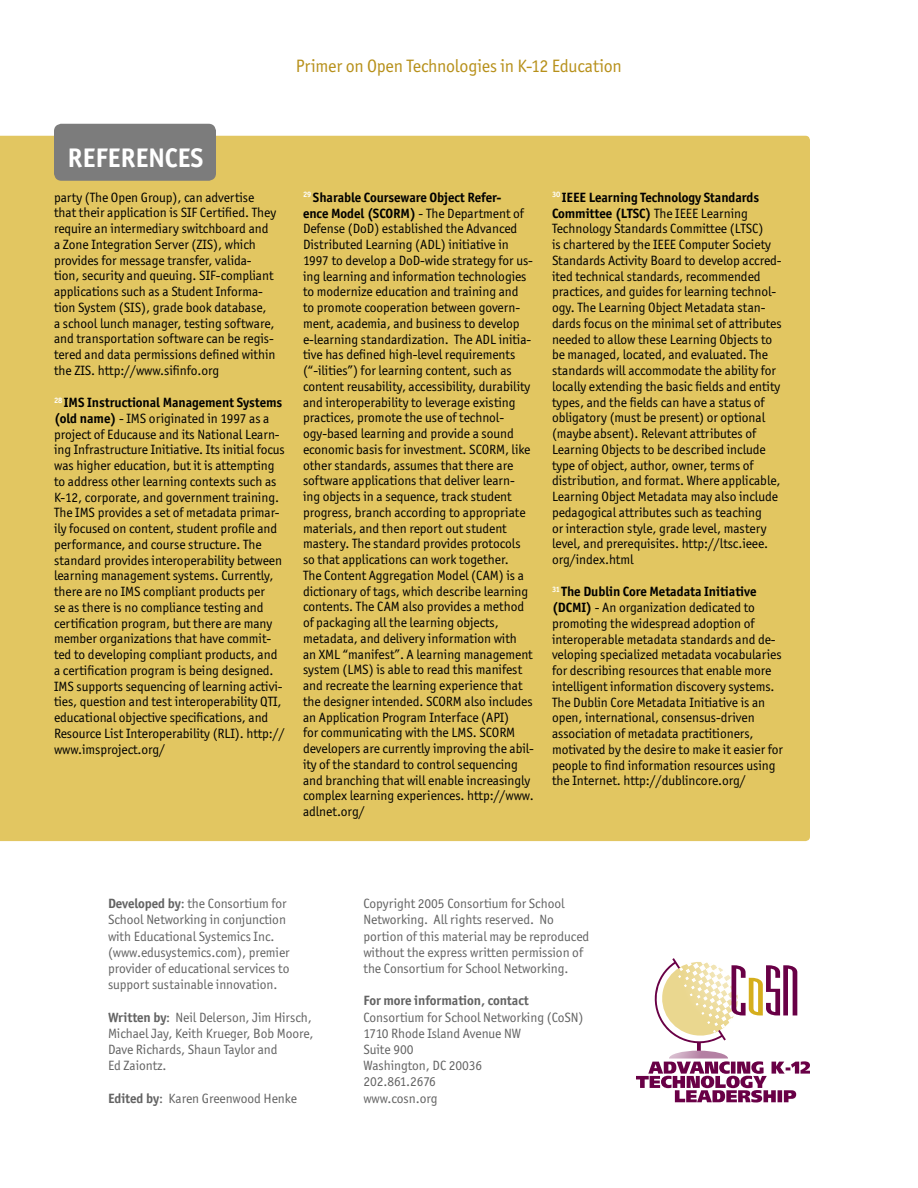
<style>
.page{position:relative;width:918px;height:1188px;background:#fff}
.page>*{position:absolute;margin:0;border:0;box-sizing:border-box;transform-origin:0 0}
.Box_-_Title{font:700 27px "Officina San ITC";color:#fff}
.t1{font:18px "Officina San ITC";letter-spacing:-.015em;color:#b7901a}
.Box_-_References{font:13.5px/15.8px "Officina San ITC";letter-spacing:-.005em;color:#000}
.t2{font:13.5px/16.2px "Officina San ITC";letter-spacing:-.005em;color:#636363}
.t3{font:700 13.5px "Officina San ITC";letter-spacing:-.005em;color:#636363}
.s1{font-weight:700}
</style>
<div class="page">
<svg style="left:636px;top:958px;width:174px;height:144px"></svg>
<div style="left:0;top:136px;width:810px;height:705px;background:#e2c661"></div>
<div style="left:54px;top:124px;width:162px;height:57px;background:#7c7c7c"></div>
<h2 class="t1" style="left:296px;top:56px;width:327px">Primer on Open Technologies in K-12 Education</h2>
<p class="Box_-_Title" style="left:68px;top:141px;width:137px">REFERENCES</p>
<p class="Box_-_References" style="left:54px;top:189px;width:224px">party (The Open Group), can advertise that their application is SIF Certified. They require an intermediary switchboard and a Zone Integration Server (ZIS), which provides for message transfer, valida&shy;tion, security and queuing. SIF-compliant applications such as a Student Informa&shy;tion System (SIS), grade book database, a school lunch manager, testing software, and transportation software can be regis&shy;tered and data permissions defined within the ZIS. http://www.sifinfo.org</p>
<p class="Box_-_References" style="left:54px;top:395px;width:232px"><sup>28</sup> <span class="s1">IMS Instructional Management Systems (old name)</span> - IMS originated in 1997 as a project of Educause and its National Learn&shy;ing Infrastructure Initiative. Its initial focus was higher education, but it is attempting to address other learning contexts such as K-12, corporate, and government training.<br>The IMS provides a set of metadata primar&shy;ily focused on content, student profile and performance, and course structure. The standard provides interoperability between learning management systems. Currently, there are no IMS compliant products per<br>se as there is no compliance testing and certification program, but there are many member organizations that have commit&shy;ted to developing compliant products, and a certification program is being designed.<br>IMS supports sequencing of learning activi&shy;ties, question and test interoperability QTI, educational objective specifications, and Resource List Interoperability (RLI). http:// www.imsproject.org/</p>
<p class="Box_-_References" style="left:303px;top:189px;width:233px"><sup>29</sup> <span class="s1">Sharable Courseware Object Refer-<br>ence Model (SCORM)</span> - The Department of Defense (DoD) established the Advanced Distributed Learning (ADL) initiative in 1997 to develop a DoD-wide strategy for us&shy;ing learning and information technologies to modernize education and training and<br>to promote cooperation between govern&shy;ment, academia, and business to develop e-learning standardization. The ADL initia&shy;tive has defined high-level requirements (“-ilities”) for learning content, such as content reusability, accessibility, durability and interoperability to leverage existing practices, promote the use of technol&shy;ogy-based learning and provide a sound economic basis for investment. SCORM, like other standards, assumes that there are software applications that deliver learn&shy;ing objects in a sequence, track student progress, branch according to appropriate materials, and then report out student mastery. The standard provides protocols so that applications can work together.<br>The Content Aggregation Model (CAM) is a dictionary of tags, which describe learning contents. The CAM also provides a method of packaging all the learning objects, metadata, and delivery information with<br>an XML “manifest”. A learning management system (LMS) is able to read this manifest and recreate the learning experience that the designer intended. SCORM also includes an Application Program Interface (API)<br>for communicating with the LMS. SCORM developers are currently improving the abil&shy;ity of the standard to control sequencing and branching that will enable increasingly complex learning experiences. http://www. adlnet.org/</p>
<p class="Box_-_References" style="left:552px;top:189px;width:231px"><sup>30</sup> <span class="s1">IEEE Learning Technology Standards Committee (LTSC)</span> The IEEE Learning Technology Standards Committee (LTSC)<br>is chartered by the IEEE Computer Society Standards Activity Board to develop accred&shy;ited technical standards, recommended practices, and guides for learning technol&shy;ogy. The Learning Object Metadata stan&shy;dards focus on the minimal set of attributes needed to allow these Learning Objects to be managed, located, and evaluated. The standards will accommodate the ability for locally extending the basic fields and entity types, and the fields can have a status of obligatory (must be present) or optional (maybe absent). Relevant attributes of Learning Objects to be described include type of object, author, owner, terms of distribution, and format. Where applicable, Learning Object Metadata may also include pedagogical attributes such as teaching<br>or interaction style, grade level, mastery level, and prerequisites. http://ltsc.ieee. org/index.html</p>
<p class="Box_-_References" style="left:552px;top:584px;width:233px"><sup>31</sup> <span class="s1">The Dublin Core Metadata Initiative (DCMI)</span> - An organization dedicated to promoting the widespread adoption of interoperable metadata standards and de&shy;veloping specialized metadata vocabularies for describing resources that enable more intelligent information discovery systems.<br>The Dublin Core Metadata Initiative is an open, international, consensus-driven association of metadata practitioners, motivated by the desire to make it easier for people to find information resources using the Internet. http://dublincore.org/</p>
<p class="t2" style="left:108px;top:895px;width:183px"><span class="s1">Developed by</span>: the Consortium for School Networking in conjunction with Educational Systemics Inc. (www.edusystemics.com), premier provider of educational services to support sustainable innovation.</p>
<p class="t2" style="left:108px;top:1009px;width:207px"><span class="s1">Written by</span>: Neil Delerson, Jim Hirsch,<br>Michael Jay, Keith Krueger, Bob Moore,<br>Dave Richards, Shaun Taylor and<br>Ed Zaiontz.</p>
<p class="t2" style="left:108px;top:1090px;width:190px"><span class="s1">Edited by</span>: Karen Greenwood Henke</p>
<p class="t2" style="left:363px;top:895px;width:227px">Copyright 2005 Consortium for School Networking. All rights reserved. No portion of this material may be reproduced without the express written permission of the Consortium for School Networking.</p>
<p class="t3" style="left:363px;top:992px;width:167px">For more information, contact</p>
<p class="t2" style="left:363px;top:1009px;width:222px">Consortium for School Networking (CoSN)</p>
<p class="t2" style="left:363px;top:1025px;width:159px">1710 Rhode Island Avenue NW</p>
<p class="t2" style="left:363px;top:1041px;width:52px">Suite 900</p>
<p class="t2" style="left:363px;top:1057px;width:120px">Washington, DC 20036</p>
<p class="t2" style="left:363px;top:1074px;width:74px">202.861.2676</p>
<p class="t2" style="left:363px;top:1090px;width:76px">www.cosn.org</p>
</div>
